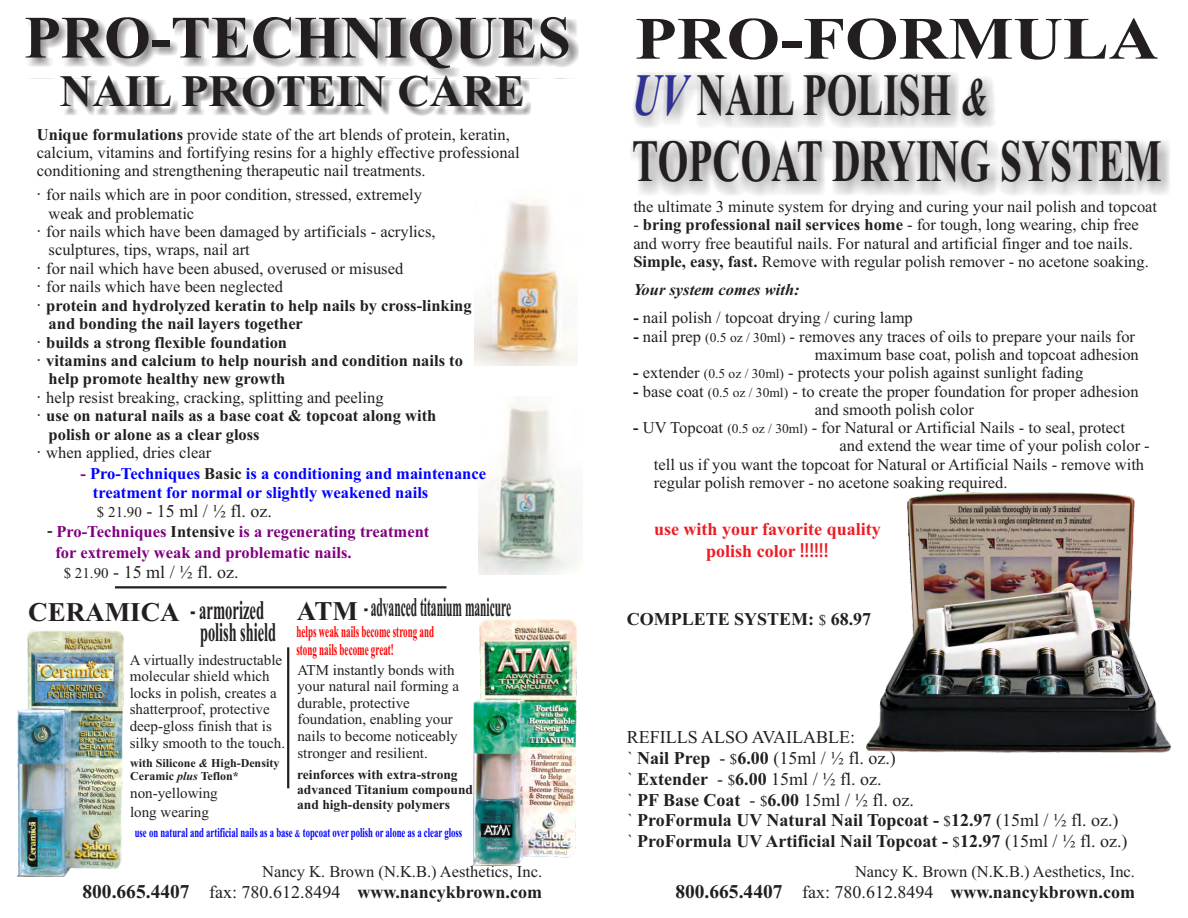
<style>
.page{position:relative;width:1188px;height:918px;background:#fff}
.page>*{position:absolute;margin:0;border:0;box-sizing:border-box;transform-origin:0 0}
.t1{font:700 60px/66.4px "Times New Roman";color:#231f20;scale:.66 1}
.t2{font:700 60px "Times New Roman";color:#231f20}
.t3{font:700 60px "Times New Roman";color:#231f20;scale:1.15 1}
.t4{font:700 45px "Times New Roman";color:#231f20}
.t5{font:700 27px/22.2px "Times New Roman";color:#231f20}
.t6{font:700 18px "Times New Roman";color:#231f20}
.t7{font:18px/20.7px "Times New Roman";color:#231f20}
.t8{font:700 18px/22px "Times New Roman";color:#ed1c24;text-align:center}
.t9{font:16.5px/18.3px "Times New Roman";color:#231f20}
.t10{font:700 16.5px "Times New Roman";color:#231f20}
.t11{font:700 16.5px/18.3px "Times New Roman";color:#00f}
.t12{font:700 16.5px "Times New Roman";color:#800080}
.t13{font:700 16.5px/18.3px "Times New Roman";color:#f00;scale:.55 1}
.t14{font:italic 700 16.5px "Times New Roman";color:#231f20}
.t15{font:15px/16.6px "Times New Roman";color:#231f20}
.t16{font:700 13.5px "Times New Roman";color:#00f;scale:.64 1}
.t17{font:700 13.5px/15px "Times New Roman";color:#231f20}
.t18{font:700 12px/13.4px "Times New Roman";color:#231f20}
.s1{font-weight:700}
.s2{font-family:"Arial"}
.s3{font-family:"Arial";font-weight:400}
.s4{color:#800080}
.s5{color:#231f20}
.s6{font-size:15px}
.s7{font-family:"Koz Go Pro";color:#231f20}
.s8{font-style:italic}
.s9{font-size:10.5px}
.s10{font-size:19.5px}
.s11{font-weight:400}
.s12{font-style:italic;color:#2e3092}
.s13{font-style:italic;font-size:54px}
.s14{font-size:13.5px}
.s15{font-family:"Koz Go Pro";font-weight:500}
.s16{font-family:"WP Multinational A Roman"}
.s17{font-family:"WP Multinational A Roman";font-weight:400}
.s18{font-weight:400;font-size:15px}
</style>
<div class="page">
<div style="left:628px;top:72px;width:545px;height:125px;background:#231f20;opacity:.49"></div>
<div style="left:26px;top:19px;width:552px;height:59px;background:#231f20;opacity:.49"></div>
<div style="left:63px;top:80px;width:468px;height:36px;background:#231f20;opacity:.49"></div>
<img style="left:479px;top:403px;width:103px;height:172px">
<img style="left:474px;top:199px;width:104px;height:166px">
<img style="left:17px;top:631px;width:106px;height:245px">
<img style="left:474px;top:619px;width:103px;height:247px">
<hr style="left:115px;top:586px;width:331px;height:2px;background:#231f20">
<hr style="left:287px;top:647px;width:2px;height:141px;background:#231f20">
<img style="left:866px;top:492px;width:304px;height:261px">
<h1 class="t2" style="left:24px;top:17px;width:548px">PRO-TECHNIQUES</h1>
<h2 class="t4" style="left:60px;top:76px;width:467px">NAIL PROTEIN CARE</h2>
<p class="t9" style="left:37px;top:127px;width:484px"><span class="s1">Unique formulations</span> provide state of the art blends of protein, keratin, calcium, vitamins and fortifying resins for a highly effective professional conditioning and strengthening therapeutic nail treatments.</p>
<p class="t9" style="left:36px;top:187px;width:387px"><span class="s2">·</span> for nails which are in poor condition, stressed, extremely</p>
<p class="t9" style="left:49px;top:206px;width:147px">weak and problematic</p>
<p class="t9" style="left:36px;top:224px;width:401px"><span class="s2">·</span> for nails which have been damaged by artificials - acrylics,</p>
<p class="t9" style="left:49px;top:242px;width:203px">sculptures, tips, wraps, nail art</p>
<p class="t9" style="left:36px;top:261px;width:369px"><span class="s2">·</span> for nail which have been abused, overused or misused</p>
<p class="t9" style="left:36px;top:279px;width:248px"><span class="s2">·</span> for nails which have been neglected</p>
<p class="t10" style="left:36px;top:300px;width:437px"><span class="s3">·</span> protein and hydrolyzed keratin to help nails by cross-linking</p>
<p class="t10" style="left:49px;top:318px;width:256px">and bonding the nail layers together</p>
<p class="t10" style="left:36px;top:337px;width:252px"><span class="s3">·</span> builds a strong flexible foundation</p>
<p class="t10" style="left:36px;top:355px;width:428px"><span class="s3">·</span> vitamins and calcium to help nourish and condition nails to</p>
<p class="t10" style="left:49px;top:373px;width:238px">help promote healthy new growth</p>
<p class="t9" style="left:36px;top:390px;width:349px"><span class="s2">·</span> help resist breaking, cracking, splitting and peeling</p>
<p class="t10" style="left:36px;top:410px;width:402px"><span class="s3">·</span> use on natural nails as a base coat &amp; topcoat along with</p>
<p class="t10" style="left:49px;top:429px;width:213px">polish or alone as a clear gloss</p>
<p class="t9" style="left:36px;top:445px;width:177px"><span class="s2">·</span> when applied, dries clear</p>
<p class="t11" style="left:93px;top:466px;width:395px;text-indent:-12px"><span class="s4">-</span> Pro-Techniques <span class="s5">Basic</span> is a conditioning and maintenance treatment for normal or slightly weakened nails</p>
<p class="t7" style="left:97px;top:503px;width:176px"><span class="s6">$ 21.90</span> - 15 ml / ½ fl. oz.</p>
<p class="t12" style="left:47px;top:526px;width:384px"><span class="s7">-</span> Pro-Techniques <span class="s5">Intensive</span> is a regenerating treatment</p>
<p class="t7" style="left:64px;top:563px;width:176px"><span class="s6">$ 21.90</span> - 15 ml / ½ fl. oz.</p>
<p class="t12" style="left:55px;top:547px;width:298px">for extremely weak and problematic nails.</p>
<h3 class="t5" style="left:297px;top:598px;width:216px">ATM - advanced titanium manicure</h3>
<h3 class="t5" style="left:200px;top:601px;width:78px;text-indent:-172px">CERAMICA - armorized polish shield</h3>
<p class="t15" style="left:130px;top:653px;width:157px">A virtually indestructable molecular shield which locks in polish, creates a shatterproof, protective deep-gloss finish that is silky smooth to the touch.</p>
<p class="t18" style="left:130px;top:758px;width:151px">with Silicone <span class="s8">&amp;</span> High-Density<br>Ceramic <span class="s8">plus</span> Teflon*</p>
<p class="t15" style="left:130px;top:785px;width:89px;line-height:18.8px">non-yellowing long wearing</p>
<p class="t13" style="left:296px;top:624px;width:252px">helps weak nails become strong and stong nails become great!</p>
<p class="t15" style="left:297px;top:663px;width:163px">ATM instantly bonds with your natural nail forming a durable, protective foundation, enabling your nails to become noticeably stronger and resilient.</p>
<p class="t17" style="left:297px;top:768px;width:177px">reinforces with extra-strong advanced Titanium compound and high-density polymers</p>
<p class="t16" style="left:135px;top:828px;width:513px">use on natural and artificial nails as a base <span class="s9">&amp;</span> topcoat over polish or alone as a clear gloss</p>
<p class="t9" style="left:262px;top:864px;width:281px">Nancy K. Brown (N.K.B.) Aesthetics, Inc.</p>
<p class="t6" style="left:82px;top:886px;width:461px"><span class="s10">800.665.4407</span> <span class="s11">fax: 780.612.8494</span> www.nancykbrown.com</p>
<h1 class="t3" style="left:635px;top:18px;width:457px">PRO-FORMULA</h1>
<h1 class="t1" style="left:632px;top:68px;width:804px"><span class="s12">UV</span> NAIL POLISH <span class="s13">&amp;<br></span>TOPCOAT DRYING SYSTEM</h1>
<p class="t9" style="left:633px;top:199px;width:525px">the ultimate 3 minute system for drying and curing your nail polish and topcoat</p>
<p class="t9" style="left:633px;top:217px;width:517px">- <span class="s1">bring professional nail services home</span> - for tough, long wearing, chip free and worry free beautiful nails. For natural and artificial finger and toe nails.<br><span class="s1">Simple, easy, fast.</span> Remove with regular polish remover - no acetone soaking.</p>
<p class="t14" style="left:633px;top:284px;width:168px">Your system comes with:</p>
<p class="t9" style="left:633px;top:310px;width:281px"><span class="s1">-</span> nail polish / topcoat drying / curing lamp</p>
<p class="t9" style="left:633px;top:329px;width:507px;text-align:right"><span class="s1">-</span> nail prep <span class="s14">(0.5 oz / 30ml)</span> - removes any traces of oils to prepare your nails for maximum base coat, polish and topcoat adhesion</p>
<p class="t9" style="left:633px;top:365px;width:452px"><span class="s1">-</span> extender <span class="s14">(0.5 oz / 30ml)</span> - protects your polish against sunlight fading</p>
<p class="t9" style="left:815px;top:383px;width:325px;text-indent:-182px"><span class="s1">-</span> base coat <span class="s14">(0.5 oz / 30ml)</span> - to create the proper foundation for proper adhesion and smooth polish color</p>
<p class="t9" style="left:633px;top:420px;width:493px"><span class="s1">-</span> UV Topcoat <span class="s14">(0.5 oz / 30ml)</span> - for Natural or Artificial Nails - to seal, protect</p>
<p class="t9" style="left:840px;top:438px;width:312px">and extend the wear time of your polish color -</p>
<p class="t9" style="left:654px;top:457px;width:492px">tell us if you want the topcoat for Natural or Artificial Nails - remove with</p>
<p class="t9" style="left:654px;top:475px;width:355px">regular polish remover - no acetone soaking required.</p>
<p class="t8" style="left:654px;top:520px;width:228px">use with your favorite quality polish color <span class="s15">!!!!!!</span></p>
<p class="t6" style="left:627px;top:613px;width:246px">COMPLETE SYSTEM: 68.97</p>
<p class="t15" style="left:819px;top:613px;width:9px">$</p>
<p class="t7" style="left:627px;top:729px;width:271px">REFILLS ALSO AVAILABLE:<br><span class="s16">!</span> <span class="s1">Nail Prep</span> - <span class="s6">$</span><span class="s1">6.00</span> (15ml / ½ fl. oz.) <span class="s16">!</span> <span class="s1">Extender</span> - <span class="s6">$</span><span class="s1">6.00</span> 15ml / ½ fl. oz.</p>
<p class="t6" style="left:627px;top:814px;width:493px"><span class="s17">!</span> ProFormula UV Natural Nail Topcoat - 12.97 <span class="s11">(15ml / ½ fl. oz.)</span></p>
<p class="t6" style="left:627px;top:793px;width:289px"><span class="s17">!</span> PF Base Coat <span class="s11">-</span> <span class="s18">$</span>6.00 <span class="s11">15ml / ½ fl. oz.</span></p>
<p class="t15" style="left:944px;top:815px;width:9px">$</p>
<p class="t6" style="left:627px;top:835px;width:502px"><span class="s17">!</span> ProFormula UV Artificial Nail Topcoat - <span class="s18">$</span>12.97 <span class="s11">(15ml / ½ fl. oz.)</span></p>
<p class="t9" style="left:855px;top:864px;width:281px">Nancy K. Brown (N.K.B.) Aesthetics, Inc.</p>
<p class="t6" style="left:675px;top:886px;width:461px"><span class="s10">800.665.4407</span> <span class="s11">fax: 780.612.8494</span> www.nancykbrown.com</p>
</div>
